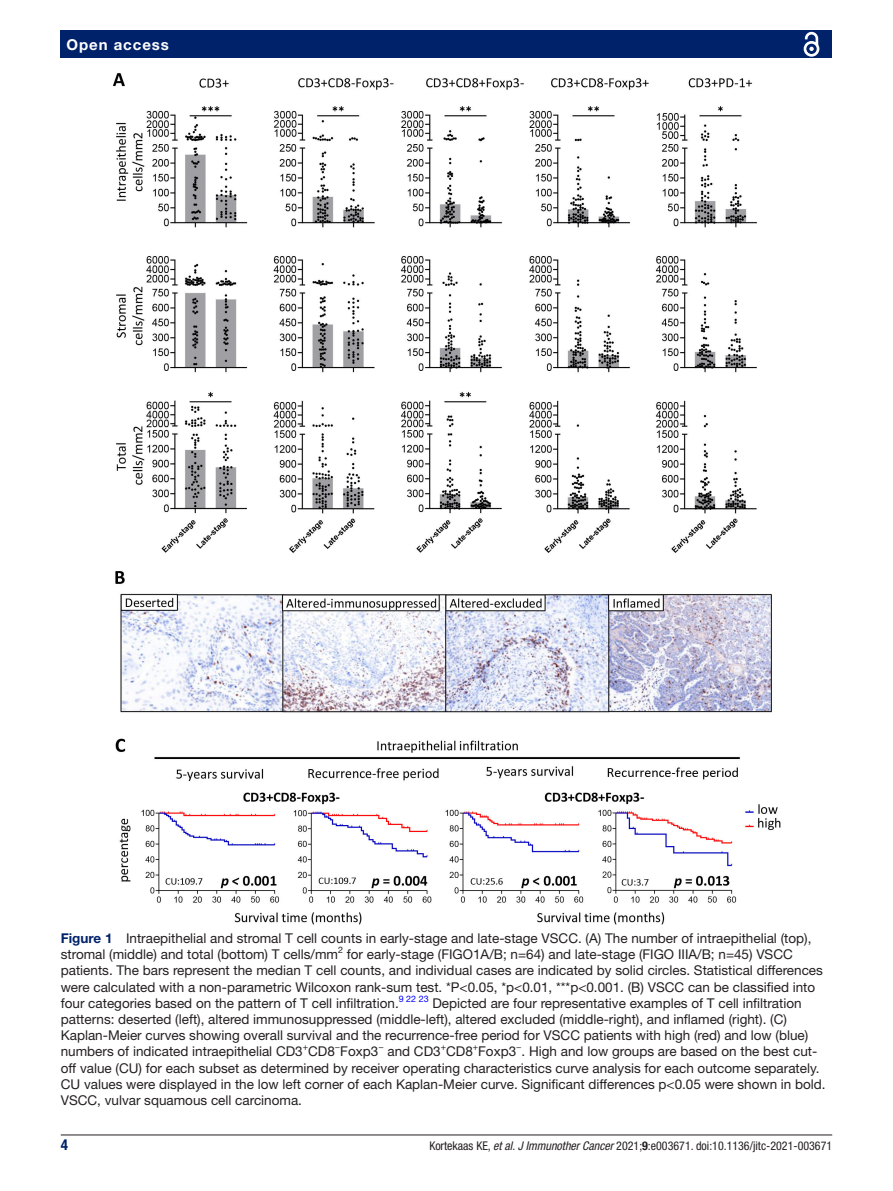
<style>
.page{position:relative;width:893px;height:1191px;background:#fff}
.page>*{position:absolute;margin:0;border:0;box-sizing:border-box;transform-origin:0 0}
.t1{font:700 15px "Helvetica Neue LT Std";letter-spacing:.065em;color:#fff}
.t2{font:700 condensed 15px "Helvetica Neue LT Std";color:#00226b}
.t3{font:13.5px/16.2px "Helvetica Neue LT Std";color:#231f20}
.t4{font:condensed 12px "Helvetica Neue LT Std";color:#231f20}
.t5{font:9px "Helvetica Neue LT Std";color:#231f20}
.s1{font-weight:700;color:#00226b}
.s2{font-style:italic}
.s3{font-weight:700}
</style>
<div class="page">
<hr style="left:61px;top:1134px;width:771px;height:1px;background:#231f20">
<div style="left:61px;top:31px;width:771px;height:27px;background:#00226b"></div>
<svg style="left:803px;top:31px;width:17px;height:26px"></svg>
<img style="left:113px;top:73px;width:668px;height:852px">
<p class="t1" style="left:66px;top:35px;width:104px">Open access</p>
<p class="t3" style="left:61px;top:930px;width:752px"><span class="s1">Figure 1</span> Intraepithelial and stromal T cell counts in early-stage and late-stage VSCC. (A) The number of intraepithelial (top), stromal (middle) and total (bottom) T cells/mm</p>
<p class="t5" style="left:338px;top:944px;width:6px">2</p>
<p class="t3" style="left:61px;top:946px;width:764px;text-indent:286px">for early-stage (FIGO1A/B; n=64) and late-stage (FIGO IIIA/B; n=45) VSCC patients. The bars represent the median T cell counts, and individual cases are indicated by solid circles. Statistical differences were calculated with a non-parametric Wilcoxon rank-sum test. *P&lt;0.05, *p&lt;0.01, ***p&lt;0.001. (B) VSCC can be classified into four categories based on the pattern of T cell infiltration.<sup>9</sup> <sup>22</sup> <sup>23</sup> Depicted are four representative examples of T cell infiltration patterns: deserted (left), altered immunosuppressed (middle-left), altered excluded (middle-right), and inflamed (right). (C)<br>Kaplan-Meier curves showing overall survival and the recurrence-free period for VSCC patients with high (red) and low (blue) numbers of indicated intraepithelial CD3 CD8 Foxp3</p>
<p class="t5" style="left:441px;top:1041px;width:7px">+</p>
<p class="t5" style="left:473px;top:1041px;width:7px">+</p>
<p class="t5" style="left:516px;top:1041px;width:7px">−</p>
<p class="t3" style="left:61px;top:1059px;width:766px">off value (CU) for each subset as determined by receiver operating characteristics curve analysis for each outcome separately.<br>CU values were displayed in the low left corner of each Kaplan-Meier curve. Significant differences p&lt;0.05 were shown in bold.<br>VSCC, vulvar squamous cell carcinoma.</p>
<p class="t5" style="left:303px;top:1041px;width:7px">+</p>
<p class="t5" style="left:335px;top:1041px;width:7px">−</p>
<p class="t5" style="left:378px;top:1041px;width:7px">−</p>
<p class="t3" style="left:387px;top:1043px;width:431px">and CD3 CD8 Foxp3 . High and low groups are based on the best cut-</p>
<p class="t2" style="left:61px;top:1135px;width:9px">4</p>
<p class="t4" style="left:430px;top:1138px;width:404px">Kortekaas KE, <span class="s2">et al</span>. <span class="s2">J Immunother Cancer</span> 2021;<span class="s3">9</span>:e003671. doi:10.1136/jitc-2021-003671</p>
</div>
